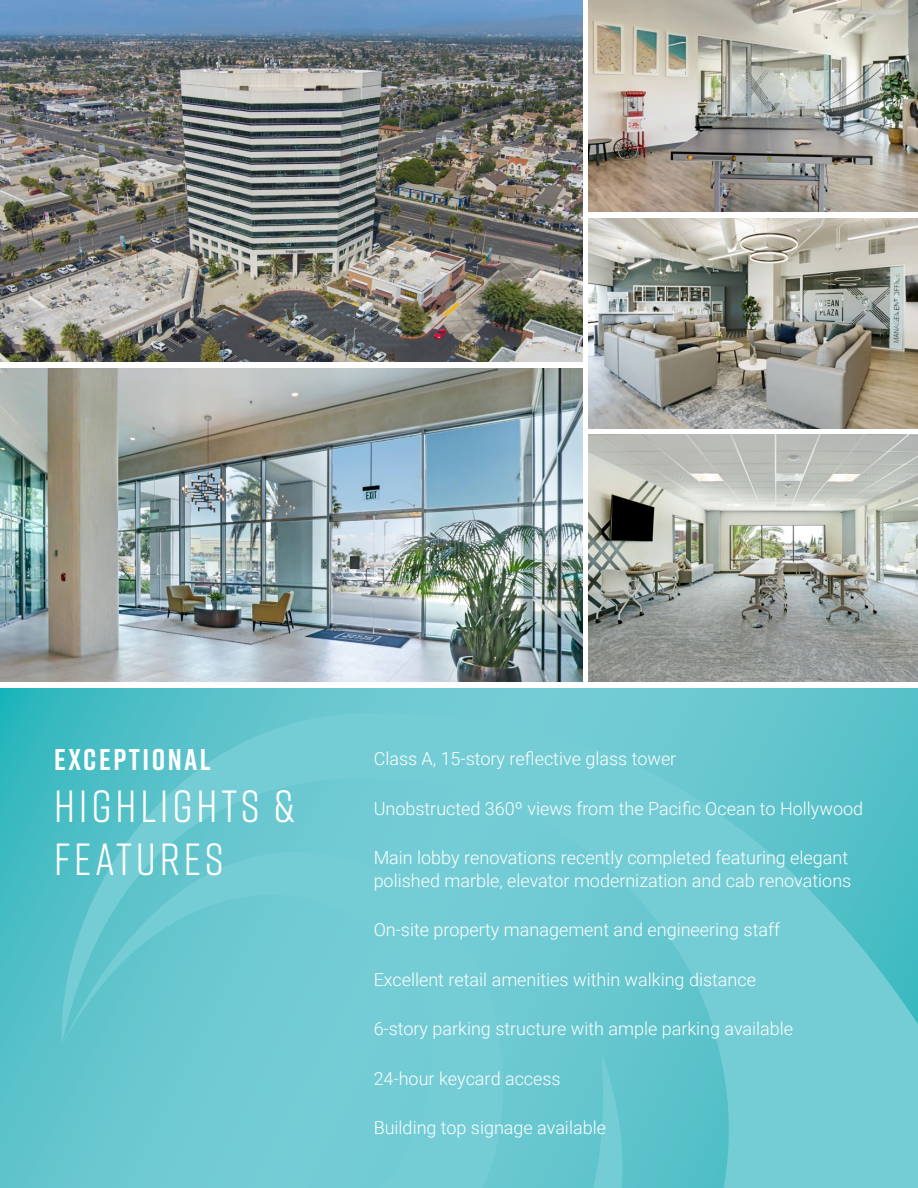
<style>
.page{position:relative;width:918px;height:1188px;background:#fff}
.page>*{position:absolute;margin:0;border:0;box-sizing:border-box;transform-origin:0 0}
.t1{font:45px/52.5px "Rift";letter-spacing:.085em;color:#fff}
.t2{font:700 30px "Rift";letter-spacing:.085em;color:#fff}
.t3{font:300 18px/22.5px "Roboto";color:#fff}
</style>
<div class="page">
<svg style="left:0;top:688px;width:918px;height:22px;background:#5fc4cd"></svg>
<svg style="left:0;top:710px;width:918px;height:478px;background:#68c8d0"></svg>
<img style="left:0;top:369px;width:582px;height:312px">
<img style="left:589px;top:0;width:329px;height:212px">
<img style="left:589px;top:218px;width:329px;height:210px">
<img style="left:589px;top:435px;width:329px;height:246px">
<img style="left:0;top:0;width:582px;height:362px">
<h2 class="t2" style="left:54px;top:738px;width:158px">EXCEPTIONAL</h2>
<h1 class="t1" style="left:54px;top:778px;width:242px">HIGHLIGHTS &amp;<br>FEATURES</h1>
<p class="t3" style="left:374px;top:747px;width:304px">Class A, 15-story reflective glass tower</p>
<p class="t3" style="left:374px;top:796px;width:491px">Unobstructed 360º views from the Pacific Ocean to Hollywood</p>
<p class="t3" style="left:374px;top:846px;width:479px">Main lobby renovations recently completed featuring elegant polished marble, elevator modernization and cab renovations</p>
<p class="t3" style="left:374px;top:918px;width:408px">On-site property management and engineering staff</p>
<p class="t3" style="left:374px;top:967px;width:384px">Excellent retail amenities within walking distance</p>
<p class="t3" style="left:374px;top:1017px;width:421px">6-story parking structure with ample parking available</p>
<p class="t3" style="left:374px;top:1066px;width:189px">24-hour keycard access</p>
<p class="t3" style="left:374px;top:1116px;width:234px">Building top signage available</p>
</div>
